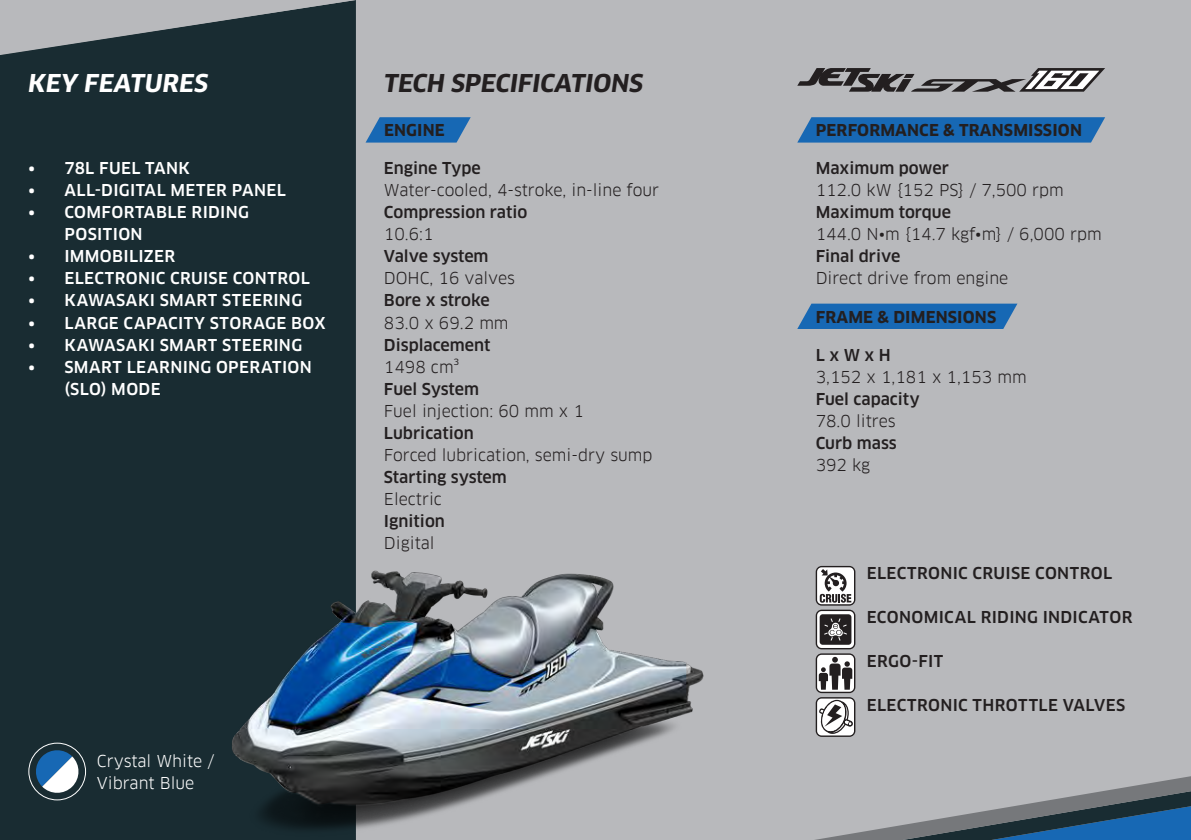
<style>
.page{position:relative;width:1191px;height:840px;background:#fff}
.page>*{position:absolute;margin:0;border:0;box-sizing:border-box;transform-origin:0 0}
.t1{font:italic 700 24px "Clan OT";color:#231f20}
.t2{font:italic 700 24px "Clan OT";letter-spacing:.01em;color:#fff}
.t3{font:16px "Clan OT";color:#231f20}
.t4{font:500 16px/22px "Clan OT";letter-spacing:.025em;color:#fff}
.TECH__SPECIFICATIONS{font:500 16px "Clan OT";color:#231f20}
.t5{font:700 16px "Clan OT";letter-spacing:.01em;color:#231f20}
.t6{font:16px/22px "Clan OT";color:#fff}
.TECH__SPECIFICATIONS-2{font:500 16px "Clan OT";letter-spacing:.025em;color:#231f20}
.TECH__SPECIFICATIONS-3{font:500 16px "Clan OT";letter-spacing:.02em;color:#231f20}
</style>
<div class="page">
<div style="left:0;top:0;width:1191px;height:839px;background:#b8b9bc"></div>
<svg style="left:366px;top:117px;width:105px;height:25px;background:#2d73b5"></svg>
<svg style="left:797px;top:117px;width:308px;height:25px;background:#1f6cb4"></svg>
<svg style="left:797px;top:303px;width:220px;height:26px;background:#246eb4"></svg>
<div style="left:0;top:55px;width:356px;height:784px;background:#192c32"></div>
<svg style="left:1px;top:0;width:355px;height:55px"></svg>
<svg style="left:821px;top:776px;width:370px;height:63px"></svg>
<svg style="left:797px;top:68px;width:308px;height:24px"></svg>
<img style="left:195px;top:482px;width:509px;height:357px">
<div style="left:28px;top:742px;width:58px;height:58px;border:1px solid #fff;border-radius:50%"></div>
<svg style="left:34px;top:747px;width:47px;height:47px;background:#6687a1"></svg>
<svg style="left:815px;top:565px;width:40px;height:40px"></svg>
<svg style="left:817px;top:567px;width:37px;height:37px"></svg>
<svg style="left:819px;top:568px;width:32px;height:34px"></svg>
<svg style="left:815px;top:609px;width:40px;height:40px"></svg>
<svg style="left:817px;top:610px;width:37px;height:37px"></svg>
<div style="left:819px;top:614px;width:32px;height:30px;background:#231f20;border-radius:3px"></div>
<svg style="left:824px;top:618px;width:23px;height:22px"></svg>
<svg style="left:815px;top:653px;width:40px;height:39px"></svg>
<svg style="left:817px;top:654px;width:37px;height:37px"></svg>
<svg style="left:818px;top:656px;width:34px;height:33px"></svg>
<svg style="left:815px;top:696px;width:40px;height:40px"></svg>
<svg style="left:817px;top:698px;width:37px;height:37px"></svg>
<svg style="left:819px;top:699px;width:34px;height:34px"></svg>
<p class="t2" style="left:28px;top:69px;width:181px">KEY FEATURES</p>
<p class="t4" style="left:28px;top:157px;width:163px">• 78L FUEL TANK</p>
<p class="t4" style="left:28px;top:179px;width:259px">• ALL-DIGITAL METER PANEL</p>
<p class="t4" style="left:64px;top:201px;width:186px;text-indent:-36px">• COMFORTABLE RIDING<br>POSITION</p>
<p class="t4" style="left:28px;top:245px;width:148px">• IMMOBILIZER</p>
<p class="t4" style="left:28px;top:267px;width:283px">• ELECTRONIC CRUISE CONTROL</p>
<p class="t4" style="left:28px;top:289px;width:275px">• KAWASAKI SMART STEERING</p>
<p class="t4" style="left:28px;top:311px;width:299px">• LARGE CAPACITY STORAGE BOX</p>
<p class="t4" style="left:28px;top:333px;width:275px">• KAWASAKI SMART STEERING</p>
<p class="t4" style="left:64px;top:355px;width:249px;text-indent:-36px">• SMART LEARNING OPERATION (SLO) MODE</p>
<p class="t6" style="left:97px;top:749px;width:119px">Crystal White /<br>Vibrant Blue</p>
<p class="t1" style="left:384px;top:69px;width:261px">TECH SPECIFICATIONS</p>
<p class="t5" style="left:384px;top:121px;width:62px">ENGINE</p>
<p class="t5" style="left:815px;top:121px;width:268px">PERFORMANCE &amp; TRANSMISSION</p>
<p class="TECH__SPECIFICATIONS" style="left:815px;top:159px;width:135px">Maximum power</p>
<p class="t3" style="left:815px;top:181px;width:250px">112.0 kW {152 PS} / 7,500 rpm</p>
<p class="TECH__SPECIFICATIONS" style="left:815px;top:203px;width:137px">Maximum torque</p>
<p class="t3" style="left:815px;top:225px;width:287px">144.0 N•m {14.7 kgf•m} / 6,000 rpm</p>
<p class="TECH__SPECIFICATIONS" style="left:815px;top:247px;width:86px">Final drive</p>
<p class="t3" style="left:815px;top:269px;width:194px">Direct drive from engine</p>
<p class="TECH__SPECIFICATIONS" style="left:384px;top:159px;width:98px">Engine Type</p>
<p class="t3" style="left:384px;top:181px;width:277px">Water-cooled, 4-stroke, in-line four</p>
<p class="TECH__SPECIFICATIONS" style="left:384px;top:203px;width:145px">Compression ratio</p>
<p class="t3" style="left:384px;top:225px;width:51px">10.6:1</p>
<p class="TECH__SPECIFICATIONS" style="left:384px;top:247px;width:106px">Valve system</p>
<p class="t3" style="left:384px;top:269px;width:133px">DOHC, 16 valves</p>
<p class="TECH__SPECIFICATIONS" style="left:384px;top:291px;width:107px">Bore x stroke</p>
<p class="t3" style="left:384px;top:313px;width:126px">83.0 x 69.2 mm</p>
<p class="TECH__SPECIFICATIONS" style="left:384px;top:335px;width:108px">Displacement</p>
<p class="t3" style="left:384px;top:357px;width:77px">1498 cm³</p>
<p class="TECH__SPECIFICATIONS" style="left:384px;top:379px;width:97px">Fuel System</p>
<p class="t3" style="left:384px;top:401px;width:201px">Fuel injection: 60 mm x 1</p>
<p class="TECH__SPECIFICATIONS" style="left:384px;top:423px;width:91px">Lubrication</p>
<p class="t3" style="left:384px;top:445px;width:270px">Forced lubrication, semi‑dry sump</p>
<p class="TECH__SPECIFICATIONS" style="left:384px;top:467px;width:124px">Starting system</p>
<p class="t3" style="left:384px;top:489px;width:59px">Electric</p>
<p class="TECH__SPECIFICATIONS" style="left:384px;top:511px;width:62px">Ignition</p>
<p class="t3" style="left:384px;top:533px;width:52px">Digital</p>
<p class="t5" style="left:815px;top:307px;width:182px">FRAME &amp; DIMENSIONS</p>
<p class="TECH__SPECIFICATIONS" style="left:815px;top:345px;width:77px">L x W x H</p>
<p class="t3" style="left:815px;top:367px;width:212px">3,152 x 1,181 x 1,153 mm</p>
<p class="TECH__SPECIFICATIONS" style="left:815px;top:389px;width:105px">Fuel capacity</p>
<p class="t3" style="left:815px;top:411px;width:81px">78.0 litres</p>
<p class="TECH__SPECIFICATIONS" style="left:815px;top:433px;width:83px">Curb mass</p>
<p class="t3" style="left:815px;top:455px;width:56px">392 kg</p>
<p class="TECH__SPECIFICATIONS-3" style="left:867px;top:563px;width:247px">ELECTRONIC CRUISE CONTROL</p>
<p class="TECH__SPECIFICATIONS" style="left:867px;top:607px;width:267px">ECONOMICAL RIDING INDICATOR</p>
<p class="TECH__SPECIFICATIONS" style="left:867px;top:651px;width:78px">ERGO-FIT</p>
<p class="TECH__SPECIFICATIONS-2" style="left:867px;top:695px;width:260px">ELECTRONIC THROTTLE VALVES</p>
</div>
